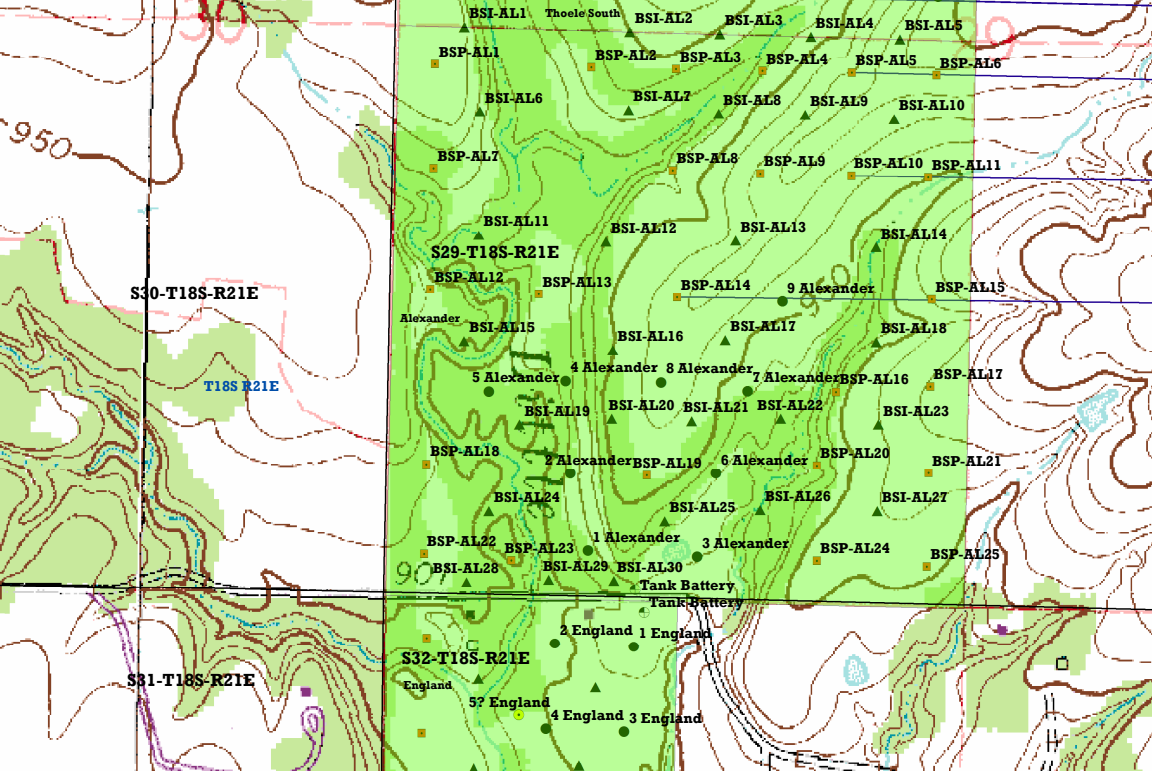
<style>
.page{position:relative;width:1152px;height:771px;background:#fff}
.page>*{position:absolute;margin:0;border:0;box-sizing:border-box;transform-origin:0 0}
.t1{font:700 18px "Rockwell";letter-spacing:-.01em;color:#000}
.t2{font:700 14.7px/17.7px "Rockwell";letter-spacing:.01em;color:#000}
.t3{font:700 14.7px "Rockwell";letter-spacing:.005em;color:#004da8}
.t4{font:700 11.85px "Rockwell";letter-spacing:.005em;color:#000}
</style>
<div class="page">
<img style="left:0;top:0;width:1152px;height:770px">
<p class="t1" style="left:130px;top:282px;width:129px">S30-T18S-R21E</p>
<p class="t3" style="left:204px;top:377px;width:77px">T18S R21E</p>
<p class="t1" style="left:127px;top:668px;width:129px">S31-T18S-R21E</p>
<p class="t2" style="left:469px;top:4px;width:60px">BSI-AL1</p>
<p class="t2" style="left:439px;top:43px;width:63px">BSP-AL1</p>
<p class="t4" style="left:545px;top:6px;width:77px">Thoele South</p>
<p class="t2" style="left:635px;top:9px;width:60px">BSI-AL2</p>
<p class="t2" style="left:725px;top:11px;width:60px">BSI-AL3</p>
<p class="t2" style="left:815px;top:14px;width:60px">BSI-AL4</p>
<p class="t2" style="left:905px;top:17px;width:60px">BSI-AL5</p>
<p class="t2" style="left:595px;top:46px;width:63px">BSP-AL2</p>
<p class="t2" style="left:680px;top:48px;width:63px">BSP-AL3</p>
<p class="t2" style="left:766px;top:50px;width:63px">BSP-AL4</p>
<p class="t2" style="left:855px;top:51px;width:63px">BSP-AL5</p>
<p class="t2" style="left:940px;top:54px;width:63px">BSP-AL6</p>
<p class="t2" style="left:485px;top:89px;width:60px">BSI-AL6</p>
<p class="t2" style="left:633px;top:87px;width:60px">BSI-AL7</p>
<p class="t2" style="left:723px;top:91px;width:60px">BSI-AL8</p>
<p class="t2" style="left:810px;top:92px;width:60px">BSI-AL9</p>
<p class="t2" style="left:899px;top:96px;width:68px">BSI-AL10</p>
<p class="t2" style="left:437px;top:146px;width:63px">BSP-AL7</p>
<p class="t2" style="left:676px;top:149px;width:63px">BSP-AL8</p>
<p class="t2" style="left:764px;top:152px;width:63px">BSP-AL9</p>
<p class="t2" style="left:484px;top:212px;width:68px">BSI-AL11</p>
<p class="t1" style="left:431px;top:241px;width:129px">S29-T18S-R21E</p>
<p class="t2" style="left:611px;top:219px;width:68px">BSI-AL12</p>
<p class="t2" style="left:740px;top:218px;width:68px">BSI-AL13</p>
<p class="t2" style="left:854px;top:154px;width:71px">BSP-AL10</p>
<p class="t2" style="left:932px;top:155px;width:71px">BSP-AL11</p>
<p class="t2" style="left:881px;top:225px;width:68px">BSI-AL14</p>
<p class="t2" style="left:434px;top:268px;width:71px">BSP-AL12</p>
<p class="t2" style="left:542px;top:272px;width:71px">BSP-AL13</p>
<p class="t2" style="left:681px;top:276px;width:71px">BSP-AL14</p>
<p class="t2" style="left:935px;top:278px;width:71px">BSP-AL15</p>
<p class="t2" style="left:787px;top:279px;width:89px">9 Alexander</p>
<p class="t4" style="left:400px;top:311px;width:62px">Alexander</p>
<p class="t2" style="left:469px;top:318px;width:68px">BSI-AL15</p>
<p class="t2" style="left:618px;top:327px;width:68px">BSI-AL16</p>
<p class="t2" style="left:730px;top:317px;width:68px">BSI-AL17</p>
<p class="t2" style="left:881px;top:319px;width:68px">BSI-AL18</p>
<p class="t2" style="left:472px;top:368px;width:89px">5 Alexander</p>
<p class="t2" style="left:571px;top:358px;width:89px">4 Alexander</p>
<p class="t2" style="left:666px;top:359px;width:89px">8 Alexander</p>
<p class="t2" style="left:752px;top:368px;width:89px">7 Alexander</p>
<p class="t2" style="left:839px;top:370px;width:71px">BSP-AL16</p>
<p class="t2" style="left:934px;top:365px;width:71px">BSP-AL17</p>
<p class="t2" style="left:430px;top:442px;width:71px">BSP-AL18</p>
<p class="t2" style="left:524px;top:401px;width:68px">BSI-AL19</p>
<p class="t2" style="left:609px;top:396px;width:216px">BSI-AL20 BSI-AL21 BSI-AL22</p>
<p class="t2" style="left:883px;top:401px;width:68px">BSI-AL23</p>
<p class="t2" style="left:820px;top:443px;width:71px">BSP-AL20</p>
<p class="t2" style="left:545px;top:450px;width:89px">2 Alexander</p>
<p class="t2" style="left:721px;top:450px;width:89px">6 Alexander</p>
<p class="t2" style="left:632px;top:454px;width:71px">BSP-AL19</p>
<p class="t2" style="left:932px;top:451px;width:71px">BSP-AL21</p>
<p class="t2" style="left:494px;top:488px;width:68px">BSI-AL24</p>
<p class="t2" style="left:669px;top:498px;width:68px">BSI-AL25</p>
<p class="t2" style="left:765px;top:487px;width:68px">BSI-AL26</p>
<p class="t2" style="left:882px;top:488px;width:68px">BSI-AL27</p>
<p class="t2" style="left:593px;top:527px;width:89px">1 Alexander</p>
<p class="t2" style="left:649px;top:575px;width:97px;text-indent:-9px">Tank Battery<br>Tank Battery</p>
<p class="t2" style="left:427px;top:532px;width:71px">BSP-AL22</p>
<p class="t2" style="left:702px;top:533px;width:89px">3 Alexander</p>
<p class="t2" style="left:505px;top:538px;width:71px">BSP-AL23</p>
<p class="t2" style="left:820px;top:539px;width:71px">BSP-AL24</p>
<p class="t2" style="left:433px;top:559px;width:68px">BSI-AL28</p>
<p class="t2" style="left:543px;top:557px;width:142px">BSI-AL29 BSI-AL30</p>
<p class="t1" style="left:402px;top:647px;width:129px">S32-T18S-R21E</p>
<p class="t4" style="left:404px;top:677px;width:50px">England</p>
<p class="t2" style="left:560px;top:622px;width:153px">2 England 1 England</p>
<p class="t2" style="left:469px;top:692px;width:83px">5? England</p>
<p class="t2" style="left:551px;top:707px;width:153px">4 England 3 England</p>
<p class="t2" style="left:930px;top:545px;width:71px">BSP-AL25</p>
</div>
